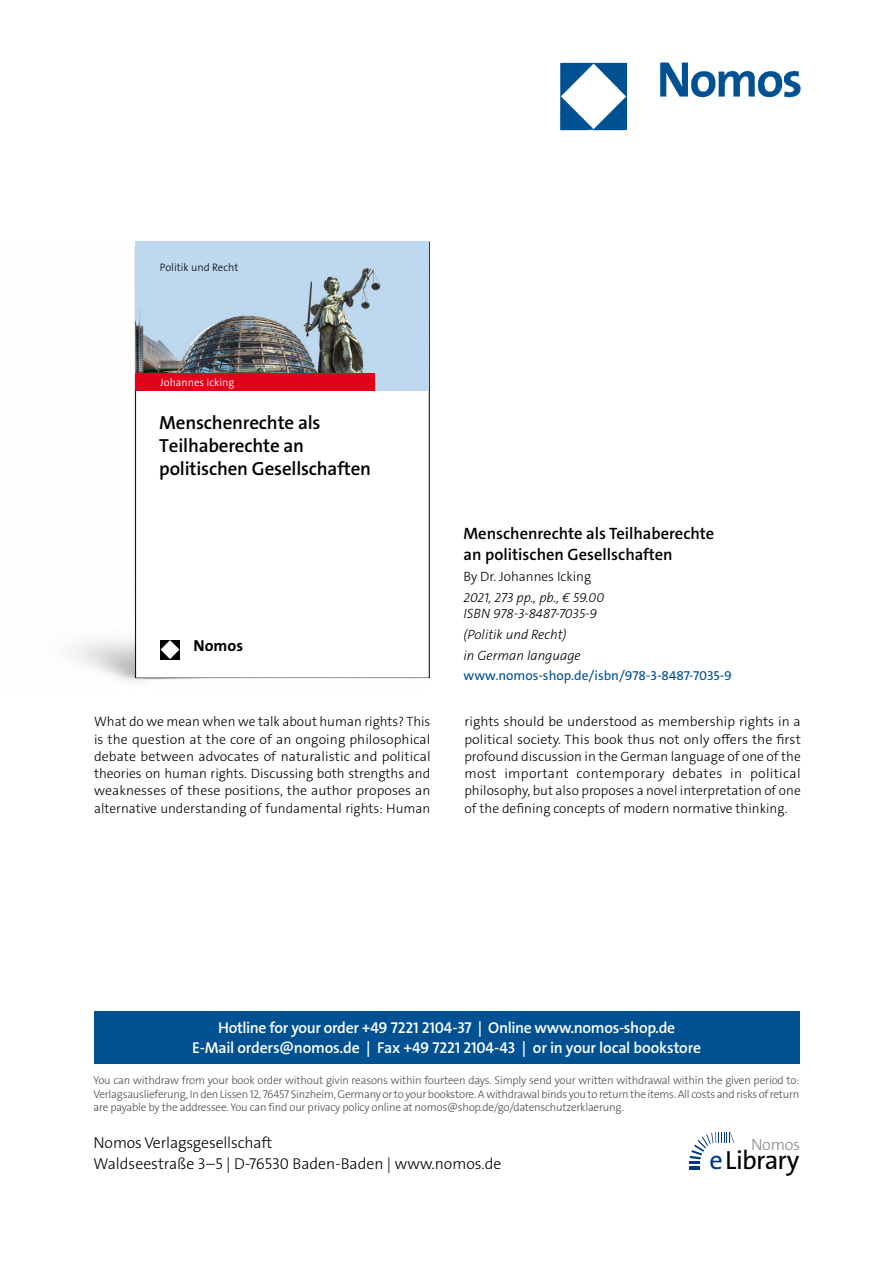
<style>
.page{position:relative;width:893px;height:1263px;background:#fff}
.page>*{position:absolute;margin:0;border:0;box-sizing:border-box;transform-origin:0 0}
.t1{font:26.4px "The Sans Os F";letter-spacing:-.03em;color:#000}
.t2{font:600 19.05px/22.8px "The Sans Os F";letter-spacing:-.01em;color:#000}
.t3{font:600 16.5px/21px "The Sans C5";color:#000}
.t4{font:300 16.2px "The Sans Os F";letter-spacing:-.02em;color:#87888a}
.t5{font:700 16.05px "The Sans Os F";color:#000}
.t6{font:600 15.75px/21px "The Sans Os F";letter-spacing:-.02em;color:#fff;text-align:center}
.t7{font:300 15.75px/21px "The Sans Os F";color:#000}
.t8{font:300 13.5px/17.2px "The Sans C5";color:#000;text-align:justify}
.t9{font:italic 300 13.5px/16.5px "The Sans C5";color:#000}
.t10{font:13.5px "The Sans C5";color:#005192}
.t11{font:300 11.25px/13.5px "The Sans Os F";letter-spacing:-.02em;color:#4b4b4d;text-align:justify}
.t12{font:300 10.8px "The Sans Os F";color:#000}
.t13{font:300 10.8px "The Sans Os F";color:#fff}
.s1{color:#003882}
</style>
<div class="page">
<div style="left:94px;top:1011px;width:705px;height:52px;background:#005192"></div>
<hr style="left:689px;top:1166px;width:11px;height:4px;background:#003882">
<svg style="left:689px;top:1132px;width:45px;height:32px"></svg>
<img style="left:559px;top:62px;width:242px;height:69px">
<img style="left:71px;top:247px;width:358px;height:435px">
<svg style="left:135px;top:242px;width:295px;height:435px"></svg>
<img style="left:135px;top:242px;width:294px;height:149px">
<div style="left:135px;top:373px;width:239px;height:18px;background:#e2001a"></div>
<div style="left:160px;top:640px;width:20px;height:19px;background:#000"></div>
<svg style="left:161px;top:640px;width:18px;height:19px"></svg>
<p class="t12" style="left:160px;top:261px;width:80px">Politik und Recht</p>
<p class="t13" style="left:160px;top:375px;width:76px">Johannes Icking</p>
<h2 class="t2" style="left:159px;top:411px;width:213px">Menschenrechte als<br>Teilhaberechte an politischen Gesellschaften</h2>
<p class="t5" style="left:194px;top:635px;width:51px">Nomos</p>
<p class="t3" style="left:463px;top:523px;width:252px">Menschenrechte als Teilhaberechte an politischen Gesellschaften</p>
<p class="t8" style="left:463px;top:568px;width:129px">By Dr. Johannes Icking</p>
<p class="t9" style="left:463px;top:589px;width:142px">2021, 273 pp., pb., € 59.00<br>ISBN 978-3-8487-7035-9</p>
<p class="t9" style="left:463px;top:624px;width:119px;line-height:20.7px">(Politik und Recht) in German language</p>
<p class="t10" style="left:463px;top:667px;width:270px">www.nomos-shop.de/isbn/978-3-8487-7035-9</p>
<p class="t8" style="left:94px;top:713px;width:338px">What do we mean when we talk about human rights? This is the question at the core of an ongoing philosophical debate between advocates of naturalistic and political theories on human rights. Discussing both strengths and weaknesses of these positions, the author proposes an alternative understanding of fundamental rights: Human</p>
<p class="t8" style="left:464px;top:713px;width:338px">rights should be understood as membership rights in a political society. This book thus not only offers the first profound discussion in the German language of one of the most important contemporary debates in political philosophy, but also proposes a novel interpretation of one of the defining concepts of modern normative thinking.</p>
<p class="t6" style="left:192px;top:1017px;width:510px">Hotline for your order +49 7221 2104-37 | Online www.nomos-shop.de<br>E-Mail orders@nomos.de | Fax +49 7221 2104-43 | or in your local bookstore</p>
<p class="t11" style="left:94px;top:1074px;width:707px">You can withdraw from your book order without givin reasons within fourteen days. Simply send your written withdrawal within the given period to:<br>Verlagsauslieferung, In den Lissen 12, 76457 Sinzheim, Germany or to your bookstore. A withdrawal binds you to return the items. All costs and risks of return are payable by the addressee. You can find our privacy policy online at nomos@shop.de/go/datenschutzerklaerung.</p>
<p class="t7" style="left:94px;top:1133px;width:409px">Nomos Verlagsgesellschaft<br>Waldseestraße 3–5 | D-76530 Baden-Baden | www.nomos.de</p>
<p class="t4" style="left:751px;top:1134px;width:51px">Nomos</p>
<h1 class="t1" style="left:709px;top:1150px;width:91px"><span class="s1">e</span>Library</h1>
</div>
